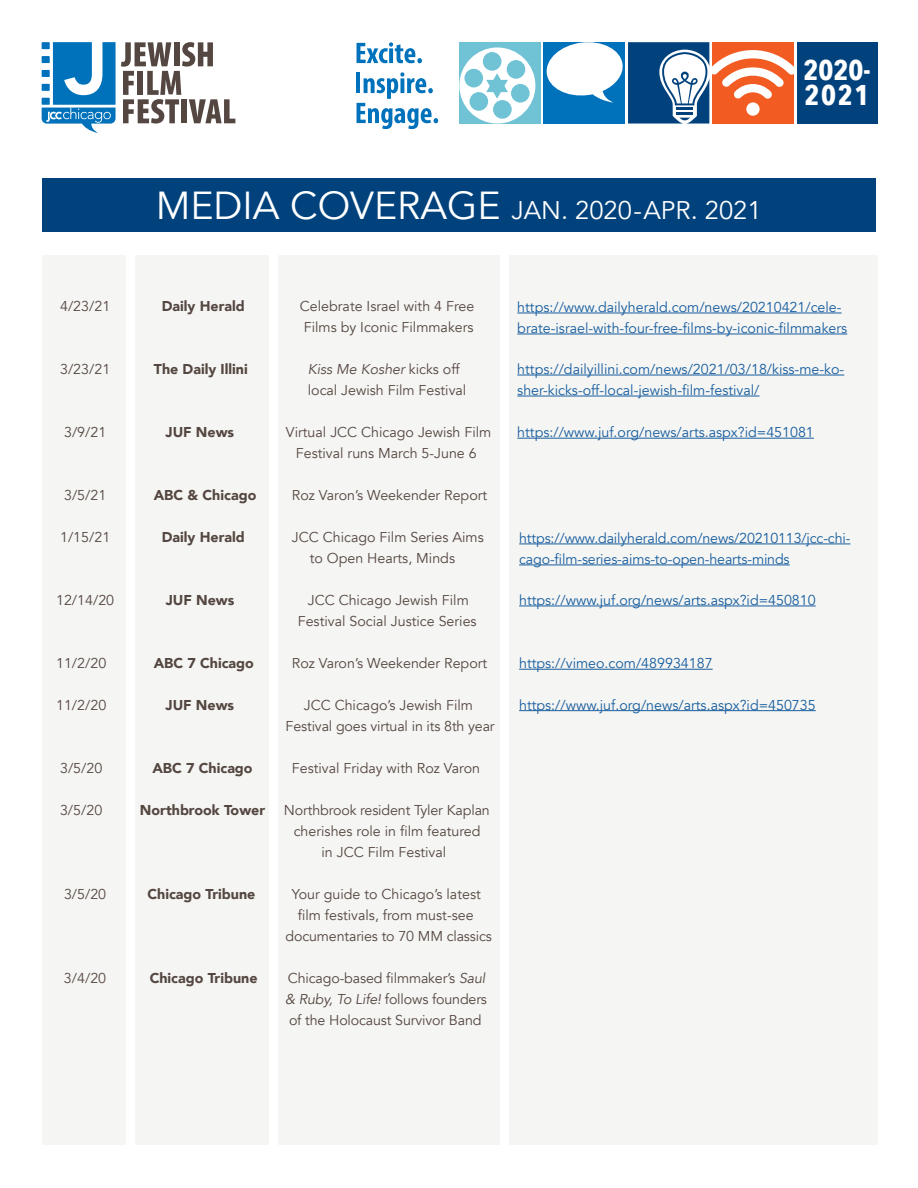
<style>
.page{position:relative;width:918px;height:1188px;background:#fff}
.page>*{position:absolute;margin:0;border:0;box-sizing:border-box;transform-origin:0 0}
.t1{font:700 28.5px/25.5px "Avenir Next Condensed";letter-spacing:.03em;color:#fff}
.t2{font:25.5px "Avenir";color:#fff}
.t3{font:14.25px/21px "Avenir";color:#544640;text-align:center}
.t4{font:14.25px/21px "Avenir";color:#175d9e}
.t5{font:900 14.25px "Avenir";color:#544640}
.s1{font-size:39px}
.s2{font-style:italic}
</style>
<div class="page">
<div style="left:42px;top:179px;width:834px;height:53px;background:#01427c"></div>
<div style="left:42px;top:255px;width:83px;height:889px;background:#f5f5f3"></div>
<div style="left:135px;top:255px;width:134px;height:889px;background:#f5f5f3"></div>
<div style="left:278px;top:255px;width:222px;height:889px;background:#f5f5f3"></div>
<div style="left:509px;top:255px;width:369px;height:889px;background:#f5f5f3"></div>
<hr style="left:517px;top:313px;width:325px;height:1px;background:#175d9e">
<hr style="left:517px;top:334px;width:330px;height:1px;background:#175d9e">
<hr style="left:517px;top:375px;width:327px;height:1px;background:#175d9e">
<hr style="left:517px;top:396px;width:243px;height:1px;background:#175d9e">
<hr style="left:517px;top:438px;width:297px;height:1px;background:#175d9e">
<hr style="left:519px;top:544px;width:331px;height:1px;background:#175d9e">
<hr style="left:519px;top:565px;width:271px;height:1px;background:#175d9e">
<hr style="left:519px;top:606px;width:297px;height:1px;background:#175d9e">
<hr style="left:519px;top:710px;width:297px;height:1px;background:#175d9e">
<svg style="left:42px;top:42px;width:193px;height:91px"></svg>
<div style="left:459px;top:42px;width:82px;height:82px;background:#6fc3d5"></div>
<svg style="left:459px;top:47px;width:76px;height:77px"></svg>
<svg style="left:357px;top:42px;width:65px;height:21px"></svg>
<svg style="left:357px;top:72px;width:81px;height:57px"></svg>
<div style="left:797px;top:42px;width:81px;height:82px;background:#01427c"></div>
<svg style="left:545px;top:42px;width:249px;height:82px"></svg>
<hr style="left:519px;top:669px;width:194px;height:1px;background:#175d9e">
<h2 class="t2" style="left:156px;top:195px;width:607px"><span class="s1">MEDIA COVERAGE</span> JAN. 2020-APR. 2021</h2>
<h1 class="t1" style="left:804px;top:57px;width:68px">2020-<br>2021</h1>
<p class="t3" style="left:60px;top:296px;width:52px">4/23/21</p>
<p class="t5" style="left:162px;top:294px;width:85px">Daily Herald</p>
<p class="t3" style="left:300px;top:296px;width:176px;text-align:left">Celebrate Israel with 4 Free<br>Films by Iconic Filmmakers</p>
<p class="t3" style="left:60px;top:359px;width:52px">3/23/21</p>
<p class="t5" style="left:154px;top:357px;width:95px">The Daily Illini</p>
<p class="t3" style="left:308px;top:359px;width:160px;text-align:left"><span class="s2">Kiss Me Kosher</span> kicks off local Jewish Film Festival</p>
<p class="t3" style="left:64px;top:422px;width:44px">3/9/21</p>
<p class="t5" style="left:166px;top:420px;width:70px">JUF News</p>
<p class="t3" style="left:286px;top:422px;width:207px">Virtual JCC Chicago Jewish Film<br>Festival runs March 5-June 6</p>
<p class="t3" style="left:64px;top:485px;width:44px">3/5/21</p>
<p class="t5" style="left:154px;top:483px;width:104px">ABC &amp; Chicago</p>
<p class="t3" style="left:292px;top:485px;width:197px">Roz Varon’s Weekender Report</p>
<p class="t3" style="left:60px;top:527px;width:52px">1/15/21</p>
<p class="t5" style="left:162px;top:525px;width:85px">Daily Herald</p>
<p class="t3" style="left:310px;top:527px;width:176px;text-align:left;text-indent:-18px">JCC Chicago Film Series Aims to Open Hearts, Minds</p>
<p class="t3" style="left:56px;top:590px;width:60px">12/14/20</p>
<p class="t5" style="left:166px;top:588px;width:70px">JUF News</p>
<p class="t3" style="left:298px;top:590px;width:180px">JCC Chicago Jewish Film<br>Festival Social Justice Series</p>
<p class="t3" style="left:56px;top:653px;width:52px">11/2/20</p>
<p class="t5" style="left:154px;top:651px;width:102px">ABC 7 Chicago</p>
<p class="t3" style="left:292px;top:653px;width:197px">Roz Varon’s Weekender Report</p>
<p class="t3" style="left:56px;top:695px;width:52px">11/2/20</p>
<p class="t5" style="left:166px;top:693px;width:70px">JUF News</p>
<p class="t3" style="left:286px;top:695px;width:211px">JCC Chicago’s Jewish Film<br>Festival goes virtual in its 8th year</p>
<p class="t3" style="left:60px;top:758px;width:44px">3/5/20</p>
<p class="t5" style="left:152px;top:756px;width:102px">ABC 7 Chicago</p>
<p class="t3" style="left:292px;top:758px;width:190px">Festival Friday with Roz Varon</p>
<p class="t3" style="left:60px;top:800px;width:44px">3/5/20</p>
<p class="t5" style="left:140px;top:798px;width:127px">Northbrook Tower</p>
<p class="t3" style="left:284px;top:800px;width:207px">Northbrook resident Tyler Kaplan cherishes role in film featured<br>in JCC Film Festival</p>
<p class="t3" style="left:64px;top:884px;width:44px">3/5/20</p>
<p class="t5" style="left:147px;top:882px;width:109px">Chicago Tribune</p>
<p class="t3" style="left:286px;top:884px;width:208px">Your guide to Chicago’s latest film festivals, from must-see documentaries to 70 MM classics</p>
<p class="t3" style="left:64px;top:968px;width:44px">3/4/20</p>
<p class="t5" style="left:150px;top:966px;width:109px">Chicago Tribune</p>
<p class="t3" style="left:285px;top:968px;width:203px;text-align:left">Chicago-based filmmaker’s <span class="s2">Saul &amp; Ruby, To Life!</span> follows founders of the Holocaust Survivor Band</p>
<p class="t4" style="left:517px;top:297px;width:331px">https://www.dailyherald.com/news/20210421/cele&shy;brate-israel-with-four-free-films-by-iconic-filmmakers</p>
<p class="t4" style="left:517px;top:359px;width:328px">https://dailyillini.com/news/2021/03/18/kiss-me-ko&shy;sher-kicks-off-local-jewish-film-festival/</p>
<p class="t4" style="left:517px;top:422px;width:298px">https://www.juf.org/news/arts.aspx?id=451081</p>
<p class="t4" style="left:519px;top:528px;width:333px">https://www.dailyherald.com/news/20210113/jcc-chi&shy;cago-film-series-aims-to-open-hearts-minds</p>
<p class="t4" style="left:519px;top:590px;width:298px">https://www.juf.org/news/arts.aspx?id=450810</p>
<p class="t4" style="left:519px;top:653px;width:195px">https://vimeo.com/489934187</p>
<p class="t4" style="left:519px;top:694px;width:298px">https://www.juf.org/news/arts.aspx?id=450735</p>
</div>
